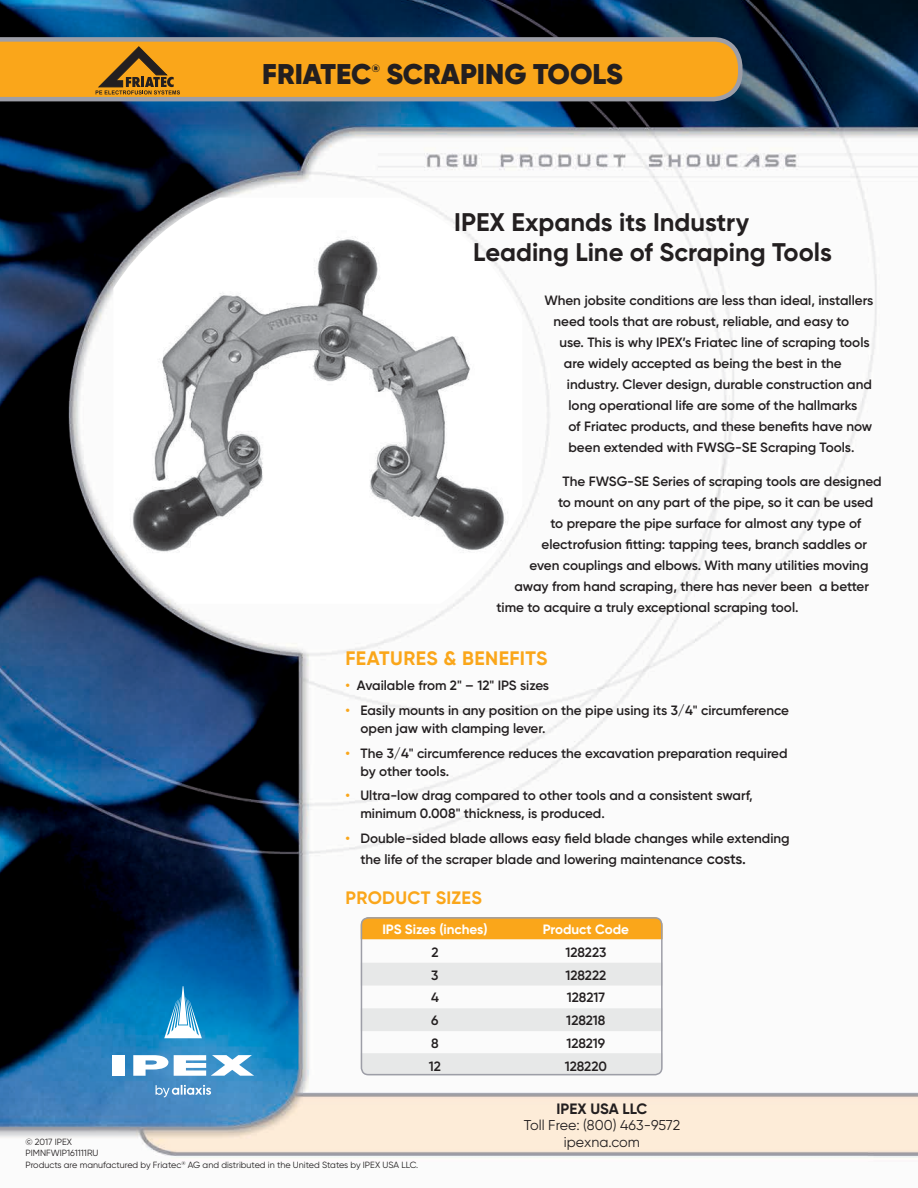
<style>
.page{position:relative;width:918px;height:1188px;background:#fff}
.page>*{position:absolute;margin:0;border:0;box-sizing:border-box;transform-origin:0 0}
.t1{font:900 28.5px "Gilroy";color:#231f20}
.t2{font:700 25.5px/30.6px "Gilroy";color:#231f20}
.t3{font:700 19.5px "Gilroy";letter-spacing:.02em;color:#faa61a}
.t4{font:700 18px "Gilroy";letter-spacing:.02em;color:#faa61a}
.t5{font:700 15px "Gilroy";color:#231f20}
.t6{font:14.25px/16.5px "Gilroy";color:#231f20;text-align:center}
.t7{font:600 13.5px/18px "Gilroy";color:#231f20}
.t8{font:700 13.5px "Gilroy";color:#fff}
.t9{font:900 10.5px "Gilroy";color:#231f20}
.t10{font:9px/10.8px "Gilroy";color:#231f20}
.s1{color:#faa61a}
.s2{font-size:15px}
</style>
<div class="page">
<img style="left:0;top:0;width:918px;height:1158px">
<svg style="left:0;top:37px;width:742px;height:64px;background:#e9a32f"></svg>
<svg style="left:96px;top:47px;width:84px;height:47px;background:#b77c1b"></svg>
<div style="left:361px;top:917px;width:302px;height:22px;background:#faa61a"></div>
<div style="left:361px;top:1053px;width:302px;height:22px;background:#e7e8e8"></div>
<svg style="left:364px;top:963px;width:296px;height:68px"></svg>
<div style="left:361px;top:917px;width:302px;height:158px;border:2px solid #9d9ea7;border-radius:7px"></div>
<img style="left:113px;top:198px;width:409px;height:406px">
<div style="left:113px;top:1055px;width:12px;height:21px;background:#fff"></div>
<svg style="left:133px;top:1055px;width:35px;height:21px"></svg>
<svg style="left:174px;top:1055px;width:80px;height:21px"></svg>
<svg style="left:164px;top:986px;width:38px;height:52px"></svg>
<svg style="left:156px;top:1085px;width:55px;height:12px"></svg>
<h1 class="t1" style="left:262px;top:56px;width:111px">FRIATEC</h1>
<p class="t9" style="left:372px;top:61px;width:10px">®</p>
<h1 class="t1" style="left:386px;top:56px;width:238px">SCRAPING TOOLS</h1>
<h2 class="t2" style="left:473px;top:207px;width:360px;text-indent:-19px">IPEX Expands its Industry<br>Leading Line of Scraping Tools</h2>
<p class="t10" style="left:25px;top:1136px;width:74px">© 2017 IPEX<br>PIMNFWIP161111RU</p>
<p class="t7" style="left:544px;top:291px;width:330px">When jobsite conditions are less than ideal, installers</p>
<p class="t7" style="left:554px;top:312px;width:297px">need tools that are robust, reliable, and easy to</p>
<p class="t7" style="left:559px;top:333px;width:312px">use. This is why IPEX’s Friatec line of scraping tools</p>
<p class="t7" style="left:564px;top:354px;width:279px">are widely accepted as being the best in the</p>
<p class="t7" style="left:567px;top:375px;width:307px">industry. Clever design, durable construction and</p>
<p class="t7" style="left:568px;top:396px;width:291px">long operational life are some of the hallmarks</p>
<p class="t7" style="left:568px;top:417px;width:305px">of Friatec products, and these benefits have now</p>
<p class="t7" style="left:568px;top:438px;width:287px">been extended with FWSG-SE Scraping Tools.</p>
<p class="t7" style="left:562px;top:472px;width:321px">The FWSG-SE Series of scraping tools are designed</p>
<p class="t7" style="left:558px;top:493px;width:317px">to mount on any part of the pipe, so it can be used</p>
<p class="t7" style="left:550px;top:514px;width:312px">to prepare the pipe surface for almost any type of</p>
<p class="t7" style="left:541px;top:535px;width:327px">electrofusion fitting: tapping tees, branch saddles or</p>
<p class="t7" style="left:529px;top:556px;width:341px">even couplings and elbows. With many utilities moving</p>
<p class="t7" style="left:514px;top:577px;width:356px">away from hand scraping, there has never been a better</p>
<p class="t7" style="left:496px;top:598px;width:304px">time to acquire a truly exceptional scraping tool.</p>
<h3 class="t3" style="left:345px;top:646px;width:203px">FEATURES &amp; BENEFITS</h3>
<p class="t7" style="left:345px;top:676px;width:205px"><span class="s1">•</span> Available from 2" – 12" IPS sizes</p>
<p class="t7" style="left:360px;top:701px;width:430px;text-indent:-15px"><span class="s1">•</span> Easily mounts in any position on the pipe using its 3/4" circumference open jaw with clamping lever.</p>
<p class="t7" style="left:360px;top:744px;width:429px;text-indent:-15px"><span class="s1">•</span> The 3/4" circumference reduces the excavation preparation required by other tools.</p>
<p class="t7" style="left:360px;top:786px;width:394px;text-indent:-15px"><span class="s1">•</span> Ultra-low drag compared to other tools and a consistent swarf, minimum 0.008" thickness, is produced.</p>
<p class="t7" style="left:360px;top:828px;width:431px;line-height:21px;text-indent:-15px"><span class="s1">•</span> Double-sided blade allows easy field blade changes while extending the life of the scraper blade and lowering maintenance <span class="s2">costs.</span></p>
<h3 class="t4" style="left:345px;top:887px;width:138px">PRODUCT SIZES</h3>
<p class="t8" style="left:382px;top:921px;width:107px">IPS Sizes (inches)</p>
<p class="t8" style="left:543px;top:921px;width:88px">Product Code</p>
<p class="t7" style="left:431px;top:943px;width:9px">2</p>
<p class="t7" style="left:565px;top:943px;width:42px">128223</p>
<p class="t7" style="left:431px;top:966px;width:9px">3</p>
<p class="t7" style="left:565px;top:966px;width:42px">128222</p>
<p class="t7" style="left:431px;top:989px;width:9px">4</p>
<p class="t7" style="left:567px;top:989px;width:40px">128217</p>
<p class="t7" style="left:431px;top:1011px;width:9px">6</p>
<p class="t7" style="left:566px;top:1011px;width:41px">128218</p>
<p class="t7" style="left:431px;top:1034px;width:9px">8</p>
<p class="t7" style="left:566px;top:1034px;width:40px">128219</p>
<p class="t7" style="left:429px;top:1057px;width:14px">12</p>
<p class="t7" style="left:565px;top:1057px;width:44px">128220</p>
<p class="t5" style="left:557px;top:1099px;width:92px">IPEX USA LLC</p>
<p class="t6" style="left:524px;top:1117px;width:158px">Toll Free: (800) 463-9572 ipexna.com</p>
<p class="t10" style="left:26px;top:1159px;width:394px">Products are manufactured by Friatec<sup>®</sup> AG and distributed in the United States by IPEX USA LLC.</p>
</div>
